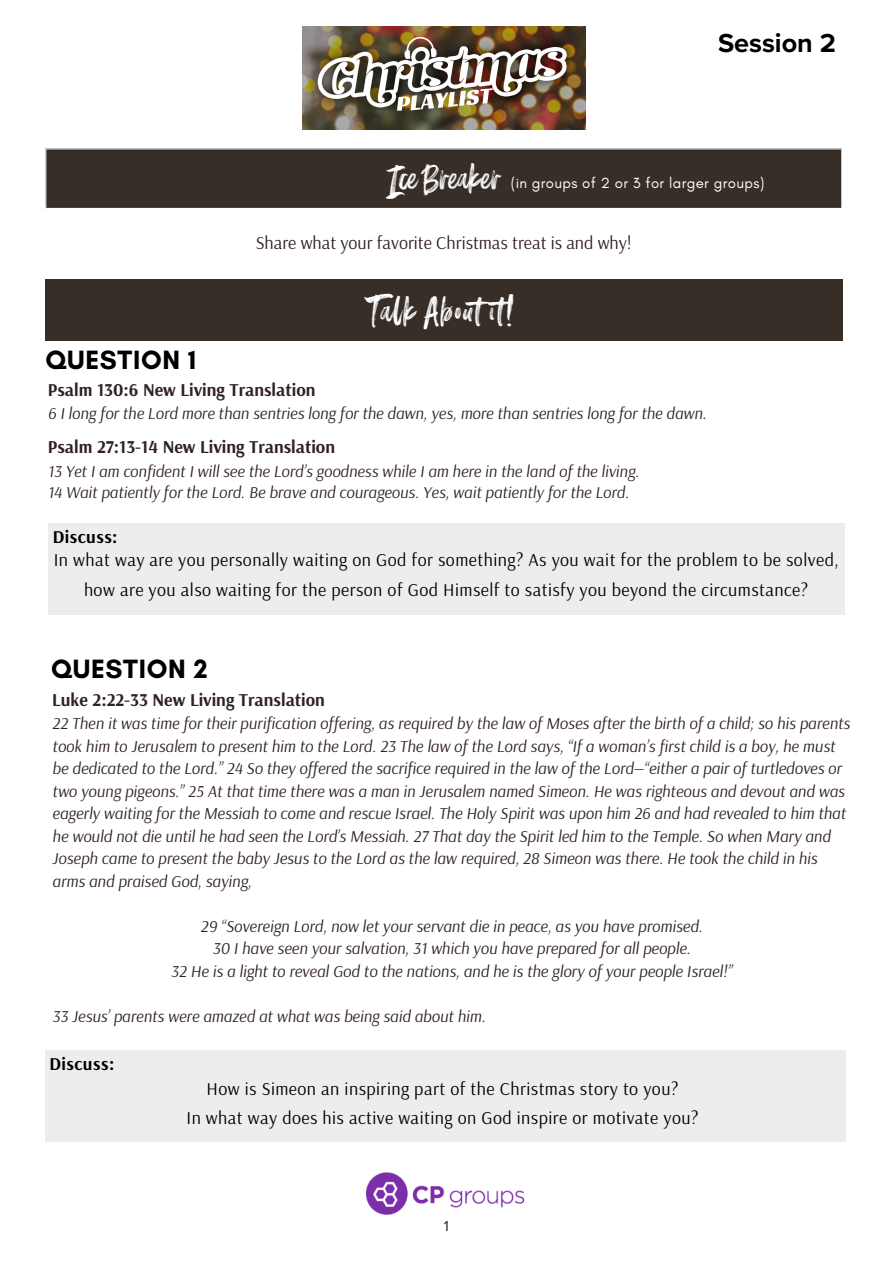
<style>
.page{position:relative;width:893px;height:1264px;background:#fff}
.page>*{position:absolute;margin:0;border:0;box-sizing:border-box;transform-origin:0 0}
.t1{font:45px "Insta Love Brush";letter-spacing:.045em;color:#fff}
.t2{font:45px "Insta Love Brush";color:#fff}
.t3{font:700 27px "Glacial Indifference";letter-spacing:.025em;color:#000}
.t4{font:700 27px "Proxima Nova";color:#000}
.t5{font:18px/30.3px "Arsenal";letter-spacing:.025em;color:#000;text-align:center}
.t6{font:700 18px "Arsenal";color:#302029}
.t7{font:18px "Arsenal";color:#302029}
.t8{font:700 18px "Arsenal";letter-spacing:.025em;color:#000}
.t9{font:italic 16.5px/22.5px "Arsenal";color:#302029}
.t10{font:15px "Glacial Indifference";letter-spacing:.025em;color:#fff}
.t11{font:15px "Proxima Nova";color:#302029}
</style>
<div class="page">
<div style="left:45px;top:148px;width:797px;height:61px;background:#382e28"></div>
<hr style="left:45px;top:149px;width:1px;height:59px;background:#fff">
<hr style="left:841px;top:149px;width:1px;height:59px;background:#fff">
<hr style="left:45px;top:148px;width:797px;height:1px;background:#fff">
<hr style="left:45px;top:208px;width:797px;height:1px;background:#fff">
<img style="left:365px;top:1172px;width:160px;height:43px">
<div style="left:45px;top:279px;width:797px;height:62px;background:#382e28"></div>
<div style="left:48px;top:523px;width:796px;height:91px;background:#ededed"></div>
<div style="left:45px;top:1050px;width:800px;height:91px;background:#ededed"></div>
<img style="left:303px;top:27px;width:282px;height:102px">
<p class="t4" style="left:718px;top:27px;width:119px">Session 2</p>
<p class="t2" style="left:388px;top:155px;width:113px">IceBreaker</p>
<p class="t10" style="left:510px;top:173px;width:255px">(in groups of 2 or 3 for larger groups)</p>
<p class="t7" style="left:256px;top:231px;width:377px">Share what your favorite Christmas treat is and why!</p>
<p class="t3" style="left:46px;top:343px;width:152px">QUESTION 1</p>
<p class="t1" style="left:371px;top:288px;width:147px">Talk About it!</p>
<p class="t6" style="left:48px;top:378px;width:269px">Psalm 130:6 New Living Translation</p>
<p class="t9" style="left:48px;top:402px;width:660px">6 I long for the Lord more than sentries long for the dawn, yes, more than sentries long for the dawn.</p>
<p class="t6" style="left:48px;top:435px;width:289px">Psalm 27:13-14 New Living Translation</p>
<p class="t9" style="left:48px;top:459px;width:593px">13 Yet I am confident I will see the Lord’s goodness while I am here in the land of the living.</p>
<p class="t9" style="left:48px;top:481px;width:582px">14 Wait patiently for the Lord. Be brave and courageous. Yes, wait patiently for the Lord.</p>
<p class="t8" style="left:53px;top:525px;width:66px">Discuss:</p>
<p class="t5" style="left:54px;top:544px;width:786px">In what way are you personally waiting on God for something? As you wait for the problem to be solved, how are you also waiting for the person of God Himself to satisfy you beyond the circumstance?</p>
<p class="t3" style="left:51px;top:652px;width:158px">QUESTION 2</p>
<p class="t6" style="left:52px;top:687px;width:274px">Luke 2:22-33 New Living Translation</p>
<p class="t9" style="left:52px;top:712px;width:799px">22 Then it was time for their purification offering, as required by the law of Moses after the birth of a child; so his parents took him to Jerusalem to present him to the Lord. 23 The law of the Lord says, “If a woman’s first child is a boy, he must be dedicated to the Lord.” 24 So they offered the sacrifice required in the law of the Lord—“either a pair of turtledoves or two young pigeons.” 25 At that time there was a man in Jerusalem named Simeon. He was righteous and devout and was eagerly waiting for the Messiah to come and rescue Israel. The Holy Spirit was upon him 26 and had revealed to him that he would not die until he had seen the Lord’s Messiah. 27 That day the Spirit led him to the Temple. So when Mary and Joseph came to present the baby Jesus to the Lord as the law required, 28 Simeon was there. He took the child in his arms and praised God, saying,</p>
<p class="t9" style="left:201px;top:914px;width:503px">29 “Sovereign Lord, now let your servant die in peace, as you have promised.</p>
<p class="t9" style="left:212px;top:936px;width:479px">30 I have seen your salvation, 31 which you have prepared for all people.</p>
<p class="t9" style="left:171px;top:959px;width:562px">32 He is a light to reveal God to the nations, and he is the glory of your people Israel!”</p>
<p class="t9" style="left:52px;top:1004px;width:434px">33 Jesus’ parents were amazed at what was being said about him.</p>
<p class="t8" style="left:49px;top:1052px;width:66px">Discuss:</p>
<p class="t5" style="left:206px;top:1073px;width:473px">How is Simeon an inspiring part of the Christmas story to you?</p>
<p class="t5" style="left:186px;top:1102px;width:513px">In what way does his active waiting on God inspire or motivate you?</p>
<p class="t11" style="left:444px;top:1217px;width:7px">1</p>
</div>
